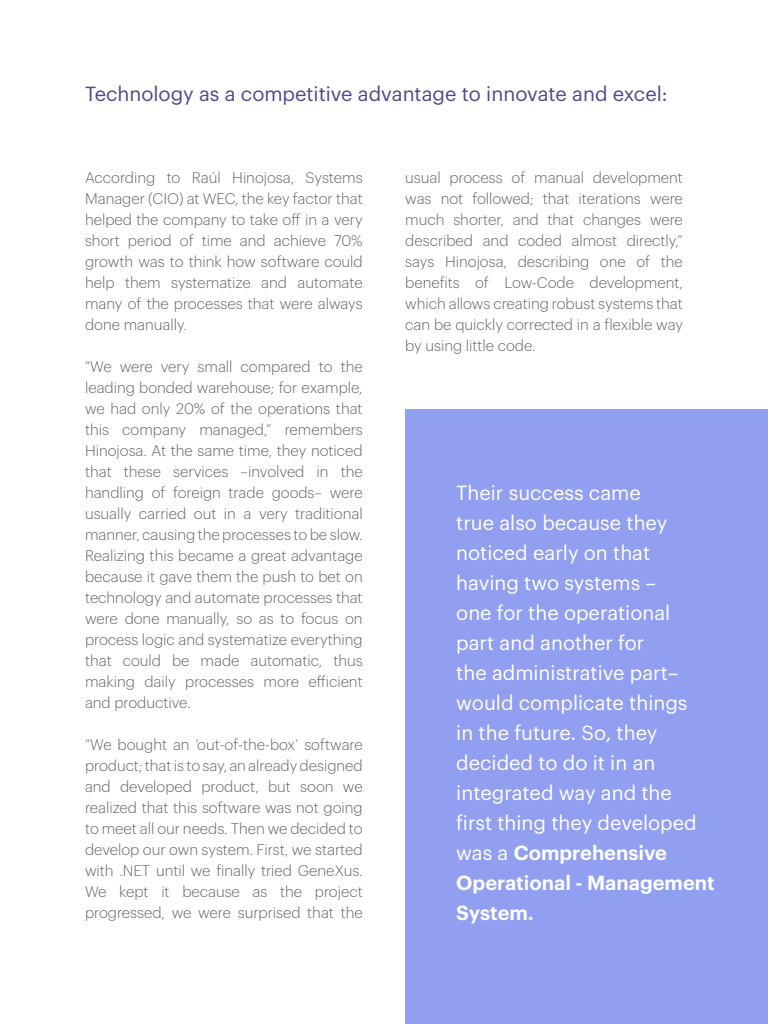
<style>
.page{position:relative;width:768px;height:1024px;background:#fff}
.page>*{position:absolute;margin:0;border:0;box-sizing:border-box;transform-origin:0 0}
.t1{font:20px/30px "Graphik";color:#fff}
.t2{font:20px "Graphik";color:#56458d}
.t3{font:300 15px/21px "Graphik";color:#666;text-align:justify}
.s1{font-weight:600}
</style>
<div class="page">
<div style="left:405px;top:410px;width:363px;height:614px;background:#919ff1"></div>
<h1 class="t2" style="left:85px;top:79px;width:584px">Technology as a competitive advantage to innovate and excel:</h1>
<p class="t3" style="left:85px;top:165px;width:279px">According to Raúl Hinojosa, Systems Manager (CIO) at WEC, the key factor that helped the company to take off in a very short period of time and achieve 70% growth was to think how software could help them systematize and automate many of the processes that were always done manually.</p>
<p class="t3" style="left:85px;top:354px;width:279px">“We were very small compared to the leading bonded warehouse; for example, we had only 20% of the operations that this company managed,” remembers Hinojosa. At the same time, they noticed that these services –involved in the handling of foreign trade goods– were usually carried out in a very traditional manner, causing the processes to be slow.<br>Realizing this became a great advantage because it gave them the push to bet on technology and automate processes that were done manually, so as to focus on process logic and systematize everything that could be made automatic, thus making daily processes more efficient and productive.</p>
<p class="t3" style="left:85px;top:732px;width:279px">“We bought an ‘out-of-the-box’ software product; that is to say, an already designed and developed product, but soon we realized that this software was not going to meet all our needs. Then we decided to develop our own system. First, we started with .NET until we finally tried GeneXus.<br>We kept it because as the project progressed, we were surprised that the</p>
<p class="t3" style="left:405px;top:165px;width:279px">usual process of manual development was not followed; that iterations were much shorter, and that changes were described and coded almost directly,” says Hinojosa, describing one of the benefits of Low-Code development, which allows creating robust systems that can be quickly corrected in a flexible way by using little code.</p>
<p class="t1" style="left:456px;top:476px;width:260px">Their success came<br>true also because they noticed early on that having two systems –<br>one for the operational<br>part and another for<br>the administrative part– would complicate things<br>in the future. So, they decided to do it in an integrated way and the<br>first thing they developed was a <span class="s1">Comprehensive<br>Operational - Management<br>System.</span></p>
</div>
